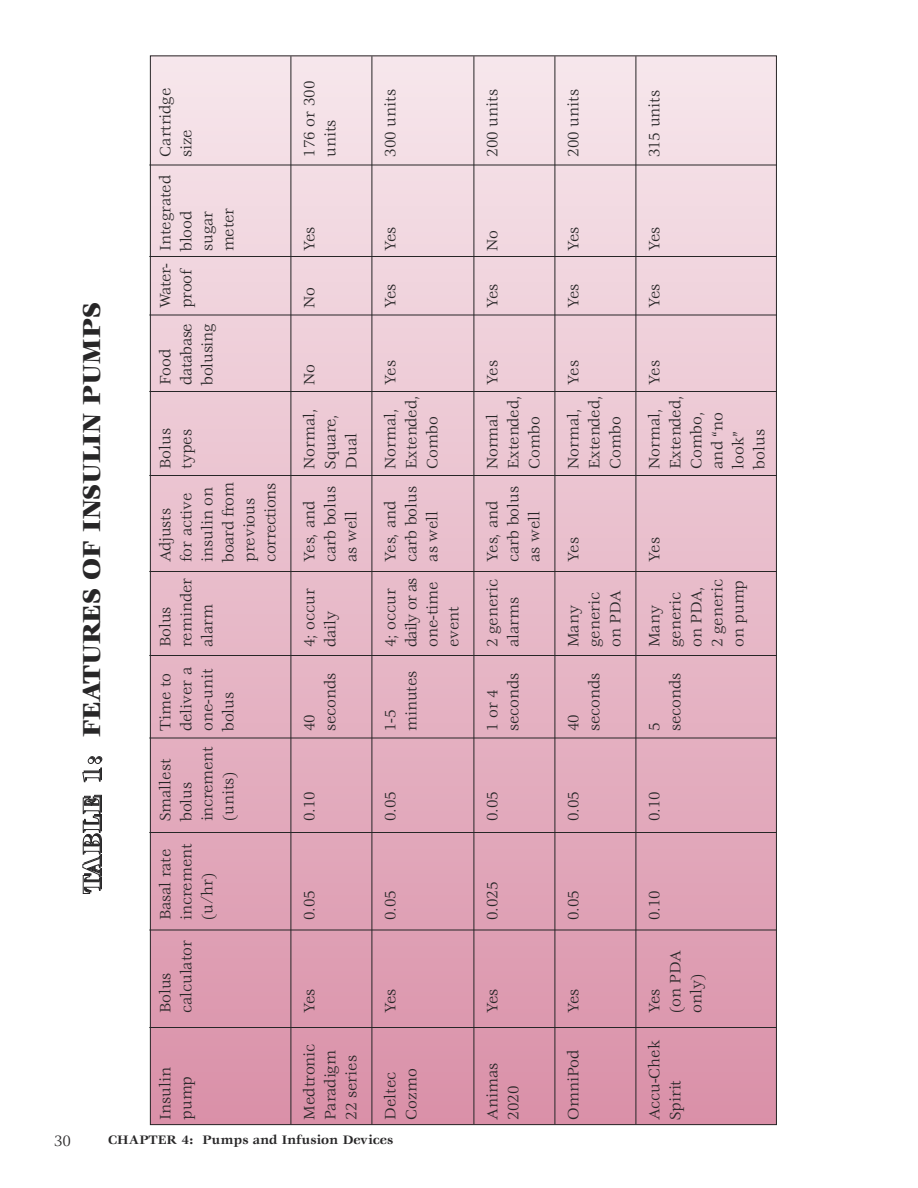
<style>
.page{position:relative;width:918px;height:1188px;background:#fff}
.page>*{position:absolute;margin:0;border:0;box-sizing:border-box;transform-origin:0 0}
.t1{font:900 27px "Veljovic";color:#272627}
.t2{font:16.5px/21px "Veljovic";color:#272627}
.t3{font:16.5px/21px "Veljovic";letter-spacing:-.025em;color:#272627}
.t4{font:700 13.5px "Veljovic";color:#272627}
.s1{color:#fff}
</style>
<div class="page">
<div style="left:150px;top:56px;width:626px;height:1069px;background:linear-gradient(to bottom,#f5e5ea,#d990a8)"></div>
<hr style="left:291px;top:56px;width:1px;height:1068px;background:#272627">
<hr style="left:372px;top:56px;width:1px;height:1068px;background:#272627">
<hr style="left:474px;top:56px;width:1px;height:1068px;background:#272627">
<hr style="left:555px;top:56px;width:1px;height:1068px;background:#272627">
<hr style="left:636px;top:56px;width:1px;height:1068px;background:#272627">
<hr style="left:149px;top:1027px;width:628px;height:1px;background:#272627">
<hr style="left:149px;top:930px;width:628px;height:1px;background:#272627">
<hr style="left:149px;top:832px;width:628px;height:1px;background:#272627">
<hr style="left:149px;top:738px;width:628px;height:1px;background:#272627">
<hr style="left:149px;top:655px;width:628px;height:1px;background:#272627">
<hr style="left:149px;top:571px;width:628px;height:1px;background:#272627">
<hr style="left:149px;top:475px;width:628px;height:1px;background:#272627">
<hr style="left:149px;top:165px;width:628px;height:1px;background:#272627">
<hr style="left:149px;top:256px;width:628px;height:1px;background:#272627">
<hr style="left:149px;top:391px;width:628px;height:1px;background:#272627">
<hr style="left:149px;top:315px;width:628px;height:1px;background:#272627">
<h1 class="t1" style="left:81px;top:894px;width:593px;rotate:-90deg"><span class="s1">TABLE 1:</span> FEATURES OF INSULIN PUMPS</h1>
<p class="t2" style="left:156px;top:308px;width:222px;rotate:-90deg">Water- Integrated Cartridge</p>
<p class="t2" style="left:177px;top:157px;width:29px;rotate:-90deg">size</p>
<p class="t2" style="left:219px;top:251px;width:45px;rotate:-90deg">meter</p>
<p class="t2" style="left:177px;top:385px;width:176px;rotate:-90deg">database proof blood</p>
<p class="t2" style="left:198px;top:251px;width:42px;rotate:-90deg">sugar</p>
<p class="t2" style="left:198px;top:385px;width:62px;rotate:-90deg">bolusing</p>
<p class="t2" style="left:156px;top:385px;width:37px;rotate:-90deg">Food</p>
<p class="t2" style="left:156px;top:469px;width:42px;rotate:-90deg">Bolus</p>
<p class="t2" style="left:177px;top:469px;width:41px;rotate:-90deg">types</p>
<p class="t2" style="left:177px;top:731px;width:240px;rotate:-90deg">deliver a reminder for active</p>
<p class="t2" style="left:156px;top:562px;width:55px;rotate:-90deg">Adjusts</p>
<p class="t2" style="left:156px;top:647px;width:42px;rotate:-90deg">Bolus</p>
<p class="t2" style="left:156px;top:731px;width:60px;rotate:-90deg">Time to</p>
<p class="t2" style="left:156px;top:821px;width:64px;rotate:-90deg">Smallest</p>
<p class="t2" style="left:177px;top:821px;width:41px;rotate:-90deg">bolus</p>
<p class="t2" style="left:198px;top:562px;width:77px;rotate:-90deg">insulin on</p>
<p class="t2" style="left:198px;top:647px;width:45px;rotate:-90deg">alarm</p>
<p class="t2" style="left:198px;top:821px;width:154px;rotate:-90deg">increment one-unit</p>
<p class="t2" style="left:219px;top:562px;width:81px;rotate:-90deg">board from</p>
<p class="t3" style="left:240px;top:562px;width:80px;rotate:-90deg">previous corrections</p>
<p class="t2" style="left:219px;top:731px;width:41px;rotate:-90deg">bolus</p>
<p class="t2" style="left:219px;top:821px;width:51px;rotate:-90deg">(units)</p>
<p class="t2" style="left:156px;top:920px;width:73px;rotate:-90deg">Basal rate</p>
<p class="t2" style="left:156px;top:1013px;width:42px;rotate:-90deg">Bolus</p>
<p class="t2" style="left:177px;top:1013px;width:171px;rotate:-90deg">calculator increment</p>
<p class="t2" style="left:198px;top:920px;width:49px;rotate:-90deg">(u/hr)</p>
<p class="t2" style="left:300px;top:157px;width:77px;rotate:-90deg">176 or 300</p>
<p class="t2" style="left:321px;top:157px;width:39px;rotate:-90deg">units</p>
<p class="t2" style="left:300px;top:251px;width:26px;rotate:-90deg">Yes</p>
<p class="t2" style="left:300px;top:308px;width:22px;rotate:-90deg">No</p>
<p class="t2" style="left:300px;top:385px;width:22px;rotate:-90deg">No</p>
<p class="t2" style="left:300px;top:469px;width:62px;rotate:-90deg">Normal,</p>
<p class="t2" style="left:321px;top:562px;width:149px;rotate:-90deg">carb bolus Square,</p>
<p class="t2" style="left:342px;top:469px;width:37px;rotate:-90deg">Dual</p>
<p class="t2" style="left:300px;top:562px;width:62px;rotate:-90deg">Yes, and</p>
<p class="t2" style="left:342px;top:562px;width:52px;rotate:-90deg">as well</p>
<p class="t2" style="left:300px;top:647px;width:60px;rotate:-90deg">4; occur</p>
<p class="t2" style="left:321px;top:647px;width:38px;rotate:-90deg">daily</p>
<p class="t2" style="left:300px;top:731px;width:19px;rotate:-90deg">40</p>
<p class="t2" style="left:321px;top:731px;width:60px;rotate:-90deg">seconds</p>
<p class="t2" style="left:300px;top:821px;width:31px;rotate:-90deg">0.10</p>
<p class="t2" style="left:300px;top:920px;width:32px;rotate:-90deg">0.05</p>
<p class="t2" style="left:300px;top:1013px;width:26px;rotate:-90deg">Yes</p>
<p class="t2" style="left:381px;top:157px;width:69px;rotate:-90deg">300 units</p>
<p class="t2" style="left:381px;top:251px;width:26px;rotate:-90deg">Yes</p>
<p class="t2" style="left:381px;top:308px;width:26px;rotate:-90deg">Yes</p>
<p class="t2" style="left:381px;top:385px;width:26px;rotate:-90deg">Yes</p>
<p class="t2" style="left:402px;top:647px;width:253px;rotate:-90deg">daily or as carb bolus Extended, one-time as well</p>
<p class="t2" style="left:381px;top:469px;width:62px;rotate:-90deg">Normal,</p>
<p class="t2" style="left:423px;top:469px;width:54px;rotate:-90deg">Combo</p>
<p class="t2" style="left:381px;top:562px;width:62px;rotate:-90deg">Yes, and</p>
<p class="t2" style="left:381px;top:647px;width:60px;rotate:-90deg">4; occur</p>
<p class="t2" style="left:381px;top:731px;width:23px;rotate:-90deg">1-5</p>
<p class="t2" style="left:402px;top:731px;width:62px;rotate:-90deg">minutes</p>
<p class="t2" style="left:444px;top:647px;width:43px;rotate:-90deg">event</p>
<p class="t2" style="left:381px;top:821px;width:32px;rotate:-90deg">0.05</p>
<p class="t2" style="left:381px;top:920px;width:32px;rotate:-90deg">0.05</p>
<p class="t2" style="left:381px;top:1013px;width:26px;rotate:-90deg">Yes</p>
<p class="t2" style="left:156px;top:1120px;width:54px;rotate:-90deg">Insulin</p>
<p class="t2" style="left:177px;top:1120px;width:45px;rotate:-90deg">pump</p>
<p class="t2" style="left:300px;top:1120px;width:78px;rotate:-90deg">Medtronic</p>
<p class="t2" style="left:321px;top:1120px;width:71px;rotate:-90deg">Paradigm</p>
<p class="t2" style="left:342px;top:1120px;width:66px;rotate:-90deg">22 series</p>
<p class="t2" style="left:381px;top:1120px;width:49px;rotate:-90deg">Deltec</p>
<p class="t2" style="left:54px;top:1131px;width:19px">30</p>
<p class="t4" style="left:108px;top:1134px;width:287px">CHAPTER 4: Pumps and Infusion Devices</p>
<p class="t2" style="left:402px;top:1120px;width:53px;rotate:-90deg">Cozmo</p>
<p class="t2" style="left:483px;top:157px;width:69px;rotate:-90deg">200 units</p>
<p class="t2" style="left:564px;top:157px;width:69px;rotate:-90deg">200 units</p>
<p class="t2" style="left:645px;top:157px;width:68px;rotate:-90deg">315 units</p>
<p class="t2" style="left:483px;top:251px;width:22px;rotate:-90deg">No</p>
<p class="t2" style="left:483px;top:308px;width:26px;rotate:-90deg">Yes</p>
<p class="t2" style="left:483px;top:385px;width:26px;rotate:-90deg">Yes</p>
<p class="t2" style="left:504px;top:562px;width:168px;rotate:-90deg">carb bolus Extended, as well</p>
<p class="t2" style="left:483px;top:469px;width:56px;rotate:-90deg">Normal</p>
<p class="t2" style="left:525px;top:469px;width:54px;rotate:-90deg">Combo</p>
<p class="t2" style="left:483px;top:647px;width:148px;rotate:-90deg">2 generic Yes, and</p>
<p class="t2" style="left:504px;top:647px;width:52px;rotate:-90deg">alarms</p>
<p class="t2" style="left:483px;top:731px;width:43px;rotate:-90deg">1or4</p>
<p class="t2" style="left:504px;top:731px;width:60px;rotate:-90deg">seconds</p>
<p class="t2" style="left:483px;top:821px;width:32px;rotate:-90deg">0.05</p>
<p class="t2" style="left:483px;top:920px;width:40px;rotate:-90deg">0.025</p>
<p class="t2" style="left:564px;top:251px;width:26px;rotate:-90deg">Yes</p>
<p class="t2" style="left:564px;top:308px;width:26px;rotate:-90deg">Yes</p>
<p class="t2" style="left:564px;top:385px;width:26px;rotate:-90deg">Yes</p>
<p class="t2" style="left:585px;top:469px;width:75px;rotate:-90deg">Extended,</p>
<p class="t2" style="left:564px;top:469px;width:62px;rotate:-90deg">Normal,</p>
<p class="t2" style="left:606px;top:469px;width:54px;rotate:-90deg">Combo</p>
<p class="t2" style="left:564px;top:562px;width:26px;rotate:-90deg">Yes</p>
<p class="t2" style="left:606px;top:647px;width:58px;rotate:-90deg">on PDA</p>
<p class="t2" style="left:585px;top:647px;width:56px;rotate:-90deg">generic</p>
<p class="t2" style="left:564px;top:647px;width:44px;rotate:-90deg">Many</p>
<p class="t2" style="left:564px;top:731px;width:19px;rotate:-90deg">40</p>
<p class="t2" style="left:585px;top:731px;width:60px;rotate:-90deg">seconds</p>
<p class="t2" style="left:564px;top:821px;width:32px;rotate:-90deg">0.05</p>
<p class="t2" style="left:564px;top:920px;width:32px;rotate:-90deg">0.05</p>
<p class="t2" style="left:483px;top:1013px;width:26px;rotate:-90deg">Yes</p>
<p class="t2" style="left:483px;top:1120px;width:58px;rotate:-90deg">Animas</p>
<p class="t2" style="left:504px;top:1120px;width:36px;rotate:-90deg">2020</p>
<p class="t2" style="left:564px;top:1013px;width:26px;rotate:-90deg">Yes</p>
<p class="t2" style="left:564px;top:1120px;width:71px;rotate:-90deg">OmniPod</p>
<p class="t2" style="left:645px;top:251px;width:26px;rotate:-90deg">Yes</p>
<p class="t2" style="left:645px;top:308px;width:26px;rotate:-90deg">Yes</p>
<p class="t2" style="left:645px;top:385px;width:26px;rotate:-90deg">Yes</p>
<p class="t2" style="left:666px;top:469px;width:75px;rotate:-90deg">Extended,</p>
<p class="t2" style="left:645px;top:469px;width:62px;rotate:-90deg">Normal,</p>
<p class="t2" style="left:708px;top:469px;width:58px;rotate:-90deg">and “no</p>
<p class="t2" style="left:687px;top:469px;width:59px;rotate:-90deg">Combo,</p>
<p class="t2" style="left:729px;top:469px;width:41px;rotate:-90deg">look” bolus</p>
<p class="t2" style="left:645px;top:562px;width:26px;rotate:-90deg">Yes</p>
<p class="t2" style="left:708px;top:647px;width:70px;rotate:-90deg">2 generic</p>
<p class="t2" style="left:687px;top:647px;width:63px;rotate:-90deg">on PDA,</p>
<p class="t2" style="left:666px;top:647px;width:56px;rotate:-90deg">generic</p>
<p class="t2" style="left:645px;top:647px;width:44px;rotate:-90deg">Many</p>
<p class="t2" style="left:729px;top:647px;width:69px;rotate:-90deg">on pump</p>
<p class="t2" style="left:645px;top:731px;width:10px;rotate:-90deg">5</p>
<p class="t2" style="left:666px;top:731px;width:60px;rotate:-90deg">seconds</p>
<p class="t2" style="left:645px;top:821px;width:31px;rotate:-90deg">0.10</p>
<p class="t2" style="left:645px;top:920px;width:31px;rotate:-90deg">0.10</p>
<p class="t2" style="left:645px;top:1013px;width:26px;rotate:-90deg">Yes</p>
<p class="t2" style="left:666px;top:1013px;width:64px;rotate:-90deg">(on PDA</p>
<p class="t2" style="left:687px;top:1013px;width:41px;rotate:-90deg">only)</p>
<p class="t2" style="left:645px;top:1120px;width:81px;rotate:-90deg">Accu-Chek</p>
<p class="t2" style="left:666px;top:1120px;width:41px;rotate:-90deg">Spirit</p>
</div>
